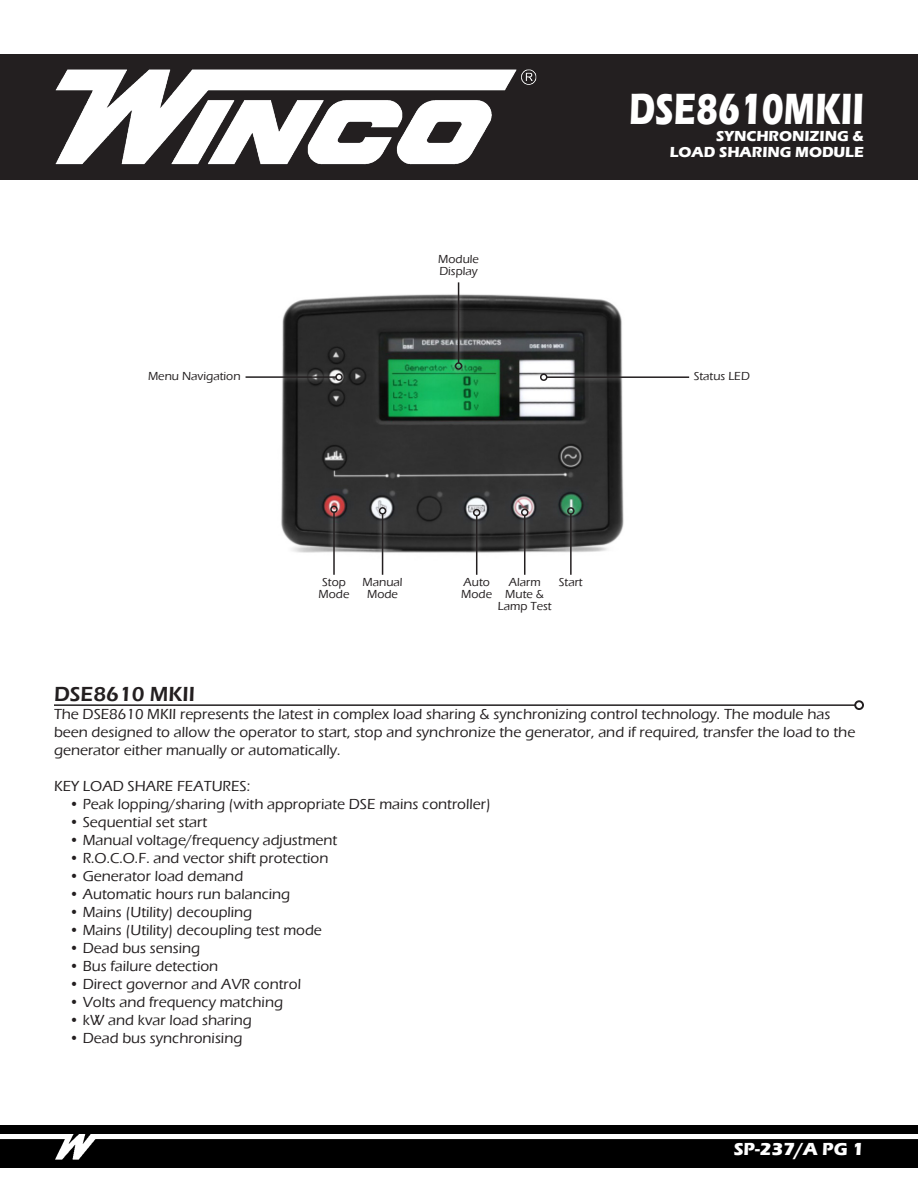
<style>
.page{position:relative;width:918px;height:1188px;background:#fff}
.page>*{position:absolute;margin:0;border:0;box-sizing:border-box;transform-origin:0 0}
.t1{font:700 45px "Eras ITC";color:#fff;scale:.75 1}
.t2{font:600 21px "Eras ITC";color:#231f20}
.t3{font:700 18px "Eras ITC";color:#fff}
.t4{font:500 15px/18px "Eras ITC";color:#231f20}
.t5{font:700 15px "Eras ITC";color:#fff}
.t6{font:500 12px/12px "Eras ITC";color:#231f20;text-align:center}
</style>
<div class="page">
<div style="left:0;top:1125px;width:918px;height:42px;background:#000"></div>
<img style="left:0;top:1134px;width:918px;height:26px">
<div style="left:0;top:54px;width:918px;height:125px;background:#231f20"></div>
<img style="left:55px;top:69px;width:482px;height:96px">
<img style="left:281px;top:294px;width:343px;height:259px">
<div style="left:324px;top:500px;width:20px;height:81px;background:#fff;opacity:.27"></div>
<hr style="left:333px;top:512px;width:2px;height:63px;background:#231f20">
<div style="left:330px;top:506px;width:8px;height:7px;border:2px solid #231f20;border-radius:50%"></div>
<div style="left:240px;top:367px;width:109px;height:20px;background:#fff;opacity:.27"></div>
<hr style="left:246px;top:376px;width:90px;height:2px;background:#231f20">
<div style="left:335px;top:373px;width:8px;height:8px;border:2px solid #231f20;border-radius:50%"></div>
<div style="left:534px;top:367px;width:161px;height:20px;background:#fff;opacity:.27"></div>
<hr style="left:547px;top:376px;width:142px;height:2px;background:#231f20">
<div style="left:540px;top:373px;width:8px;height:8px;border:2px solid #231f20;border-radius:50%"></div>
<div style="left:449px;top:276px;width:19px;height:100px;background:#fff;opacity:.27"></div>
<hr style="left:458px;top:282px;width:1px;height:81px;background:#231f20">
<div style="left:455px;top:362px;width:7px;height:8px;border:2px solid #231f20;border-radius:50%"></div>
<div style="left:373px;top:501px;width:19px;height:80px;background:#fff;opacity:.27"></div>
<hr style="left:382px;top:514px;width:1px;height:61px;background:#231f20">
<div style="left:379px;top:507px;width:7px;height:8px;border:2px solid #231f20;border-radius:50%"></div>
<div style="left:467px;top:503px;width:20px;height:78px;background:#fff;opacity:.27"></div>
<hr style="left:476px;top:516px;width:1px;height:59px;background:#231f20">
<div style="left:473px;top:509px;width:7px;height:7px;border:2px solid #231f20;border-radius:50%"></div>
<div style="left:515px;top:503px;width:20px;height:77px;background:#fff;opacity:.27"></div>
<hr style="left:524px;top:515px;width:1px;height:60px;background:#231f20">
<div style="left:521px;top:509px;width:7px;height:7px;border:2px solid #231f20;border-radius:50%"></div>
<div style="left:561px;top:501px;width:20px;height:80px;background:#fff;opacity:.27"></div>
<hr style="left:570px;top:514px;width:2px;height:61px;background:#231f20">
<div style="left:567px;top:507px;width:8px;height:8px;border:2px solid #231f20;border-radius:50%"></div>
<hr style="left:54px;top:704px;width:801px;height:2px;background:#231f20">
<div style="left:854px;top:700px;width:10px;height:10px;border:2px solid #231f20;border-radius:50%"></div>
<p class="t6" style="left:438px;top:253px;width:42px;text-align:left">Module<br>Display</p>
<p class="t1" style="left:629px;top:83px;width:315px">DSE8610MKII</p>
<p class="t5" style="left:716px;top:127px;width:149px">SYNCHRONIZING &amp;</p>
<p class="t5" style="left:670px;top:143px;width:196px">LOAD SHARING MODULE</p>
<p class="t6" style="left:148px;top:370px;width:94px">Menu Navigation</p>
<p class="t6" style="left:694px;top:370px;width:58px">Status LED</p>
<p class="t6" style="left:322px;top:576px;width:25px">Stop</p>
<p class="t6" style="left:319px;top:588px;width:32px">Mode</p>
<p class="t6" style="left:363px;top:576px;width:42px">Manual<br>Mode</p>
<p class="t6" style="left:461px;top:576px;width:32px;text-align:left">Auto<br>Mode</p>
<p class="t6" style="left:498px;top:576px;width:55px">Alarm<br>Mute &amp;<br>Lamp Test</p>
<p class="t6" style="left:559px;top:576px;width:25px">Start</p>
<p class="t2" style="left:54px;top:682px;width:142px">DSE8610 MKII</p>
<p class="t4" style="left:54px;top:705px;width:803px">The DSE8610 MKII represents the latest in complex load sharing &amp; synchronizing control technology. The module has been designed to allow the operator to start, stop and synchronize the generator, and if required, transfer the load to the generator either manually or automatically.</p>
<p class="t4" style="left:54px;top:777px;width:198px">KEY LOAD SHARE FEATURES:</p>
<p class="t4" style="left:69px;top:795px;width:423px">• Peak lopping/sharing (with appropriate DSE mains controller)</p>
<p class="t4" style="left:69px;top:813px;width:140px">• Sequential set start</p>
<p class="t4" style="left:69px;top:831px;width:270px">• Manual voltage/frequency adjustment</p>
<p class="t4" style="left:69px;top:849px;width:261px">• R.O.C.O.F. and vector shift protection</p>
<p class="t4" style="left:69px;top:867px;width:176px">• Generator load demand</p>
<p class="t4" style="left:69px;top:885px;width:223px">• Automatic hours run balancing</p>
<p class="t4" style="left:69px;top:903px;width:185px">• Mains (Utility) decoupling</p>
<p class="t4" style="left:69px;top:921px;width:254px">• Mains (Utility) decoupling test mode</p>
<p class="t4" style="left:69px;top:939px;width:133px">• Dead bus sensing</p>
<p class="t4" style="left:69px;top:957px;width:151px">• Bus failure detection</p>
<p class="t4" style="left:69px;top:975px;width:234px">• Direct governor and AVR control</p>
<p class="t4" style="left:69px;top:993px;width:216px">• Volts and frequency matching</p>
<p class="t4" style="left:69px;top:1011px;width:184px">• kW and kvar load sharing</p>
<p class="t4" style="left:69px;top:1029px;width:175px">• Dead bus synchronising</p>
<p class="t3" style="left:734px;top:1139px;width:132px">SP-237/A PG 1</p>
</div>
